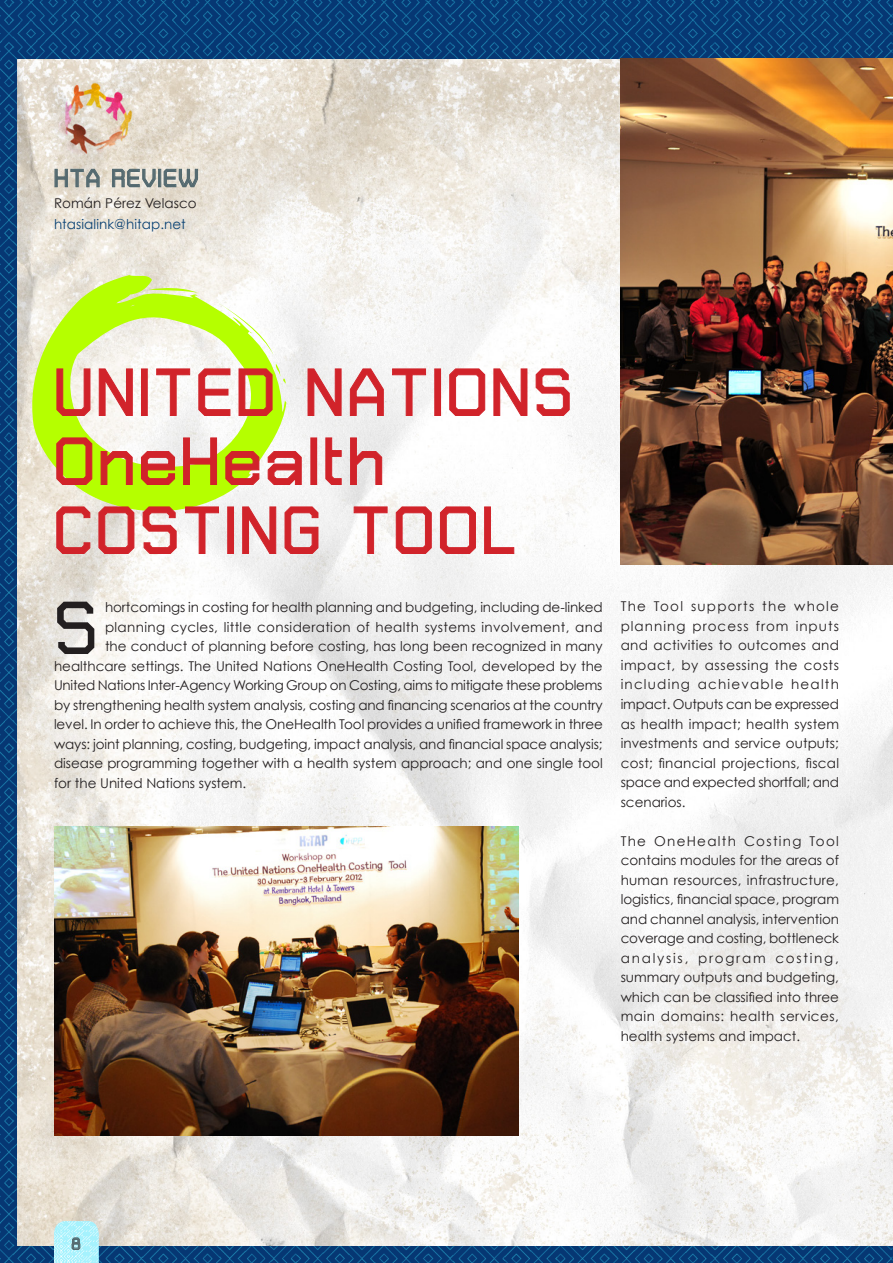
<style>
.page{position:relative;width:893px;height:1263px;background:#fff}
.page>*{position:absolute;margin:0;border:0;box-sizing:border-box;transform-origin:0 0}
.t1{font:700 121.5px "TH Chakra Petch";color:#231f20}
.head1{font:700 108px "TH Chakra Petch";letter-spacing:.005em;color:#d1232a}
.colomn{font:700 40.5px "TH Chakra Petch";letter-spacing:.005em;color:#53696f}
.t2{font:700 27px "TH Chakra Petch";color:#53696f}
.t3{font:13.5px/19.5px "Century Gothic";letter-spacing:-.005em;color:#231f20;text-align:justify}
.t4{font:13.5px "Century Gothic";letter-spacing:.025em;color:#231f20}
.t5{font:13.5px "Century Gothic";letter-spacing:.005em;color:#094173}
</style>
<div class="page">
<img style="left:0;top:0;width:893px;height:1263px">
<img style="left:17px;top:60px;width:876px;height:1186px">
<img style="left:54px;top:826px;width:465px;height:310px">
<img style="left:621px;top:58px;width:272px;height:506px">
<svg style="left:27px;top:273px;width:259px;height:247px"></svg>
<svg style="left:149px;top:287px;width:51px;height:10px"></svg>
<svg style="left:216px;top:301px;width:57px;height:54px"></svg>
<img style="left:54px;top:76px;width:80px;height:84px">
<svg style="left:54px;top:168px;width:46px;height:19px"></svg>
<svg style="left:112px;top:169px;width:44px;height:18px"></svg>
<div style="left:158px;top:169px;width:3px;height:18px;border:1px solid #53696f"></div>
<svg style="left:163px;top:169px;width:35px;height:18px"></svg>
<svg style="left:56px;top:368px;width:35px;height:48px;background:#d7d975"></svg>
<svg style="left:99px;top:368px;width:34px;height:48px"></svg>
<div style="left:141px;top:369px;width:7px;height:47px;border:1px solid #d1232a"></div>
<svg style="left:156px;top:368px;width:34px;height:48px"></svg>
<svg style="left:198px;top:368px;width:33px;height:48px"></svg>
<svg style="left:238px;top:364px;width:49px;height:52px"></svg>
<svg style="left:307px;top:368px;width:35px;height:48px"></svg>
<svg style="left:350px;top:368px;width:34px;height:48px"></svg>
<svg style="left:392px;top:368px;width:34px;height:48px"></svg>
<div style="left:434px;top:369px;width:7px;height:47px;border:1px solid #d1232a"></div>
<svg style="left:449px;top:368px;width:36px;height:48px"></svg>
<svg style="left:493px;top:368px;width:35px;height:48px"></svg>
<svg style="left:535px;top:368px;width:35px;height:48px"></svg>
<svg style="left:56px;top:437px;width:37px;height:48px;background:#bcdd14"></svg>
<svg style="left:100px;top:450px;width:33px;height:35px"></svg>
<svg style="left:141px;top:450px;width:34px;height:35px"></svg>
<svg style="left:183px;top:437px;width:34px;height:48px"></svg>
<svg style="left:225px;top:450px;width:35px;height:35px"></svg>
<svg style="left:267px;top:450px;width:35px;height:35px"></svg>
<div style="left:310px;top:438px;width:7px;height:47px;border:1px solid #d1232a"></div>
<svg style="left:325px;top:437px;width:17px;height:48px"></svg>
<svg style="left:350px;top:437px;width:32px;height:48px;background:#e5cecf"></svg>
<svg style="left:56px;top:506px;width:35px;height:48px;background:#e4c9c1"></svg>
<svg style="left:98px;top:506px;width:37px;height:48px;background:#e3c7c0"></svg>
<svg style="left:142px;top:506px;width:35px;height:48px"></svg>
<svg style="left:185px;top:506px;width:34px;height:48px"></svg>
<div style="left:227px;top:507px;width:7px;height:47px;border:1px solid #d1232a"></div>
<svg style="left:242px;top:506px;width:34px;height:48px"></svg>
<svg style="left:284px;top:506px;width:35px;height:48px"></svg>
<svg style="left:353px;top:506px;width:35px;height:48px"></svg>
<svg style="left:395px;top:506px;width:37px;height:48px"></svg>
<svg style="left:440px;top:506px;width:36px;height:48px"></svg>
<svg style="left:484px;top:506px;width:30px;height:48px"></svg>
<svg style="left:54px;top:1221px;width:45px;height:42px;background:#b1eef6"></svg>
<p class="colomn" style="left:54px;top:154px;width:147px">HTA REVIEW</p>
<p class="t3" style="left:54px;top:193px;width:144px">Román Pérez Velasco</p>
<p class="t5" style="left:54px;top:216px;width:133px">htasialink@hitap.net</p>
<p class="head1" style="left:54px;top:329px;width:522px">UNITED NATIONS</p>
<p class="head1" style="left:54px;top:398px;width:335px">OneHealth</p>
<p class="head1" style="left:54px;top:467px;width:467px">COSTING TOOL</p>
<p class="t1" style="left:54px;top:556px;width:48px">S</p>
<p class="t3" style="left:105px;top:597px;width:499px">hortcomings in costing for health planning and budgeting, including de-linked</p>
<p class="t4" style="left:105px;top:618px;width:499px">planning cycles, little consideration of health systems involvement, and</p>
<p class="t3" style="left:105px;top:636px;width:499px">the conduct of planning before costing, has long been recognized in many</p>
<p class="t3" style="left:54px;top:656px;width:550px">healthcare settings. The United Nations OneHealth Costing Tool, developed by the</p>
<p class="t3" style="left:54px;top:675px;width:550px">United Nations Inter-Agency Working Group on Costing, aims to mitigate these problems</p>
<p class="t3" style="left:54px;top:695px;width:550px">by strengthening health system analysis, costing and financing scenarios at the country</p>
<p class="t3" style="left:54px;top:714px;width:550px">level. In order to achieve this, the OneHealth Tool provides a unified framework in three</p>
<p class="t3" style="left:54px;top:734px;width:550px">ways: joint planning, costing, budgeting, impact analysis, and financial space analysis;</p>
<p class="t3" style="left:54px;top:753px;width:550px">disease programming together with a health system approach; and one single tool</p>
<p class="t3" style="left:54px;top:773px;width:194px">for the United Nations system.</p>
<p class="t3" style="left:621px;top:597px;width:220px">The Tool supports the whole planning process from inputs and activities to outcomes and impact, by assessing the costs including achievable health impact. Outputs can be expressed as health impact; health system investments and service outputs; cost; financial projections, fiscal space and expected shortfall; and scenarios.</p>
<p class="t3" style="left:621px;top:831px;width:220px">The OneHealth Costing Tool contains modules for the areas of human resources, infrastructure, logistics, financial space, program and channel analysis, intervention coverage and costing, bottleneck analysis, program costing, summary outputs and budgeting, which can be classified into three main domains: health services, health systems and impact.</p>
<h3 class="t2" style="left:71px;top:1228px;width:11px">8</h3>
</div>
